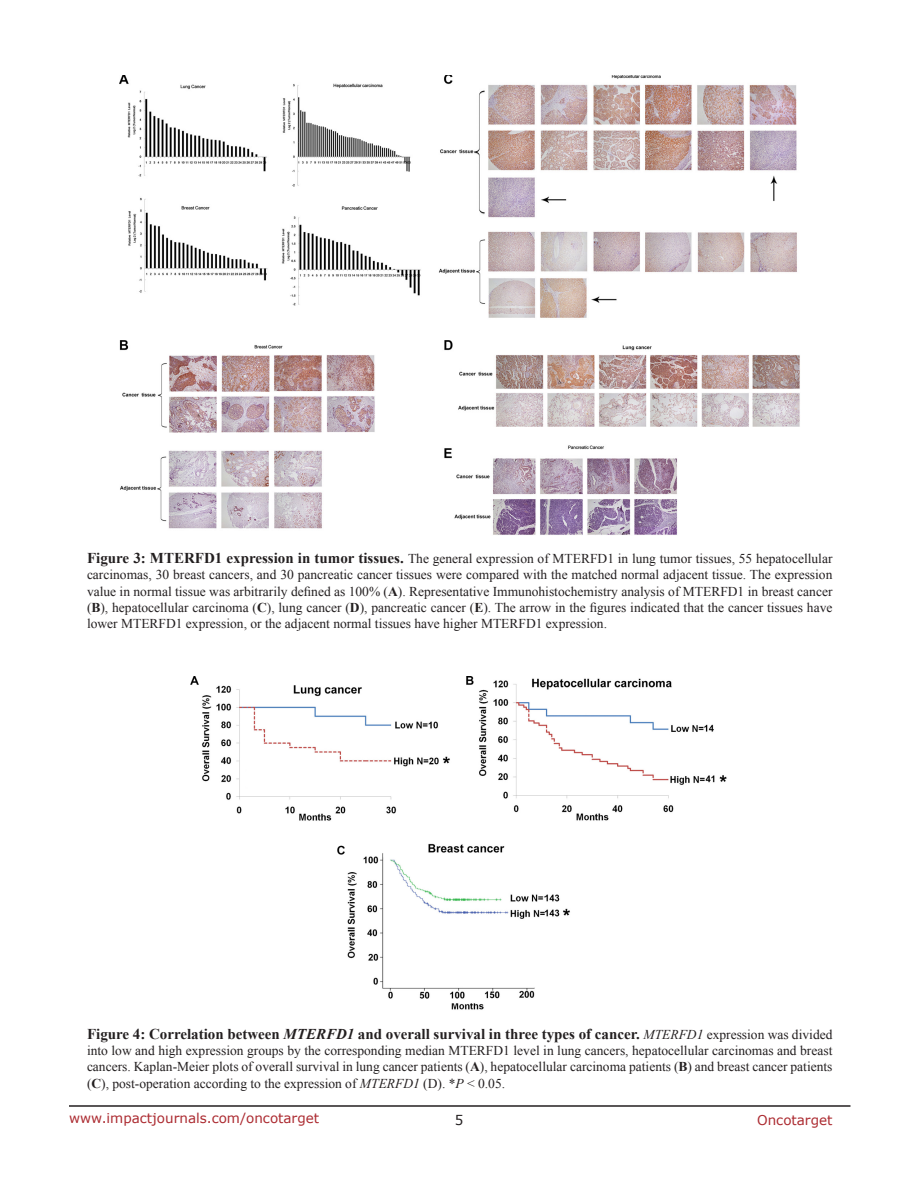
<style>
.page{position:relative;width:918px;height:1188px;background:#fff}
.page>*{position:absolute;margin:0;border:0;box-sizing:border-box;transform-origin:0 0}
.FigureText{font:700 15px "Times New Roman";color:#231f20}
.FigureText-2{font:13.5px/16.2px "Times New Roman";color:#231f20;text-align:justify}
.t1{font:13.5px "Verdana";color:#ac2b31}
.t2{font:13.5px "Verdana";color:#231f20}
.s1{font-weight:700;font-size:15px}
.s2{font-weight:700}
.s3{font-style:italic}
.s4{font-weight:400;font-style:italic;font-size:13.5px}
.s5{font-weight:400;font-size:13.5px}
</style>
<div class="page">
<hr style="left:69px;top:1105px;width:781px;height:2px;background:#231f20">
<img style="left:119px;top:75px;width:681px;height:460px">
<img style="left:190px;top:677px;width:537px;height:333px">
<p class="FigureText-2" style="left:87px;top:550px;width:747px"><span class="s1">Figure 3: MTERFD1 expression in tumor tissues.</span> The general expression of MTERFD1 in lung tumor tissues, 55 hepatocellular carcinomas, 30 breast cancers, and 30 pancreatic cancer tissues were compared with the matched normal adjacent tissue. The expression value in normal tissue was arbitrarily defined as 100% (<span class="s2">A</span>). Representative Immunohistochemistry analysis of MTERFD1 in breast cancer (<span class="s2">B</span>), hepatocellular carcinoma (<span class="s2">C</span>), lung cancer (<span class="s2">D</span>), pancreatic cancer (<span class="s2">E</span>). The arrow in the figures indicated that the cancer tissues have lower MTERFD1 expression, or the adjacent normal tissues have higher MTERFD1 expression.</p>
<p class="FigureText" style="left:87px;top:1024px;width:747px">Figure 4: Correlation between <span class="s3">MTERFD1</span> and overall survival in three types of cancer. <span class="s4">MTERFD1</span> <span class="s5">expression was divided</span></p>
<p class="FigureText-2" style="left:87px;top:1042px;width:747px">into low and high expression groups by the corresponding median MTERFD1 level in lung cancers, hepatocellular carcinomas and breast cancers. Kaplan-Meier plots of overall survival in lung cancer patients (<span class="s2">A</span>), hepatocellular carcinoma patients (<span class="s2">B</span>) and breast cancer patients (<span class="s2">C</span>), post-operation according to the expression of <span class="s3">MTERFD1</span> (D). *<span class="s3">P</span> &lt; 0.05.</p>
<p class="t1" style="left:69px;top:1109px;width:252px">www.impactjournals.com/oncotarget</p>
<p class="t2" style="left:455px;top:1111px;width:10px">5</p>
<p class="t1" style="left:757px;top:1111px;width:77px">Oncotarget</p>
</div>
